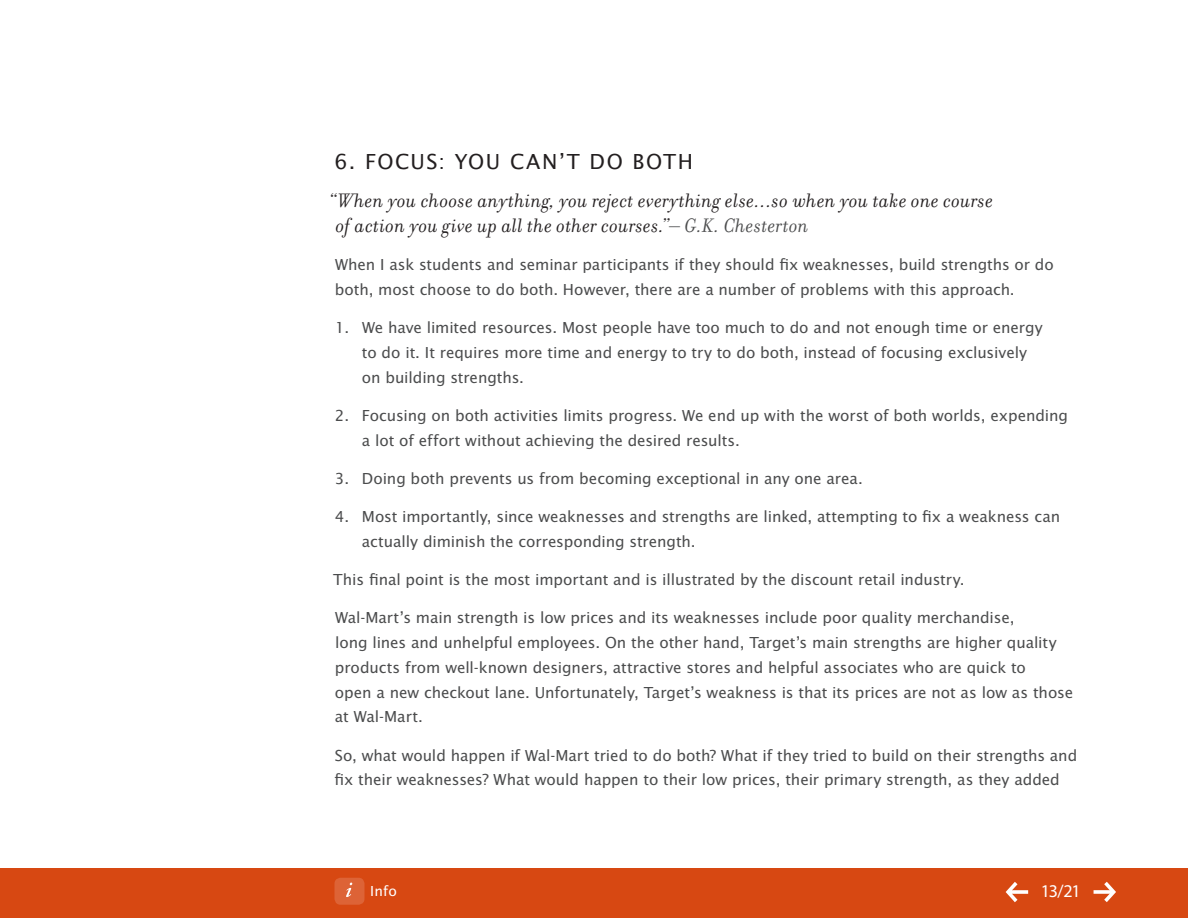
<style>
.page{position:relative;width:1188px;height:918px;background:#fff}
.page>*{position:absolute;margin:0;border:0;box-sizing:border-box;transform-origin:0 0}
.t1{font:22.5px "Lucida Sans EFOP";letter-spacing:.07em;color:#231f20}
.t2{font:italic 21px/24.8px "Filosofia OT";letter-spacing:.02em;color:#231f20}
.t3{font:18px "Myriad Pro";color:#fff}
.t4{font:16.5px/24.8px "Lucida Sans EFOP";letter-spacing:-.005em;color:#4b4c4d}
.t5{font:15px "Lucida Sans EFOP";color:#fff}
.s1{color:#4b4c4d}
</style>
<div class="page">
<div style="left:0;top:869px;width:1188px;height:49px;background:#d74812"></div>
<div style="left:334px;top:878px;width:30px;height:27px;background:#dd6336;border-radius:6px"></div>
<svg style="left:346px;top:883px;width:6px;height:14px"></svg>
<svg style="left:1006px;top:882px;width:22px;height:20px"></svg>
<svg style="left:1094px;top:882px;width:22px;height:20px"></svg>
<h1 class="t1" style="left:335px;top:149px;width:360px">6. Focus: You Can ’t Do Both</h1>
<p class="t2" style="left:336px;top:189px;width:659px;text-indent:-7px">“When you choose anything, you reject everything else…so when you take one course of action you give up all the other courses.”<span class="s1">– G.K. Chesterton</span></p>
<p class="t4" style="left:335px;top:253px;width:721px">When I ask students and seminar participants if they should fix weaknesses, build strengths or do both, most choose to do both. However, there are a number of problems with this approach.</p>
<p class="t4" style="left:362px;top:316px;width:682px">We have limited resources. Most people have too much to do and not enough time or energy to do it. It requires more time and energy to try to do both, instead of focusing exclusively on building strengths.</p>
<p class="t4" style="left:362px;top:404px;width:708px">Focusing on both activities limits progress. We end up with the worst of both worlds, expending a lot of effort without achieving the desired results.</p>
<p class="t4" style="left:362px;top:467px;width:503px">Doing both prevents us from becoming exceptional in any one area.</p>
<p class="t4" style="left:362px;top:505px;width:700px">Most importantly, since weaknesses and strengths are linked, attempting to fix a weakness can actually diminish the corresponding strength.</p>
<p class="t4" style="left:333px;top:568px;width:633px">This final point is the most important and is illustrated by the discount retail industry.</p>
<p class="t4" style="left:335px;top:606px;width:740px">Wal-Mart’s main strength is low prices and its weaknesses include poor quality merchandise,<br>long lines and unhelpful employees. On the other hand, Target’s main strengths are higher quality products from well-known designers, attractive stores and helpful associates who are quick to<br>open a new checkout lane. U nfortunately, Target’s weakness is that its prices are not as low as those at Wal-Mart.</p>
<p class="t4" style="left:334px;top:744px;width:744px">So, what would happen if Wal-Mart tried to do both? What if they tried to build on their strengths and fix their weaknesses? What would happen to their low prices, their primary strength, as they added</p>
<p class="t4" style="left:335px;top:316px;width:16px">1.</p>
<p class="t4" style="left:335px;top:404px;width:16px">2.</p>
<p class="t4" style="left:335px;top:467px;width:16px">3.</p>
<p class="t4" style="left:335px;top:505px;width:16px">4.</p>
<p class="t5" style="left:370px;top:883px;width:28px">Info</p>
<p class="t3" style="left:1041px;top:880px;width:36px">13/21</p>
</div>
